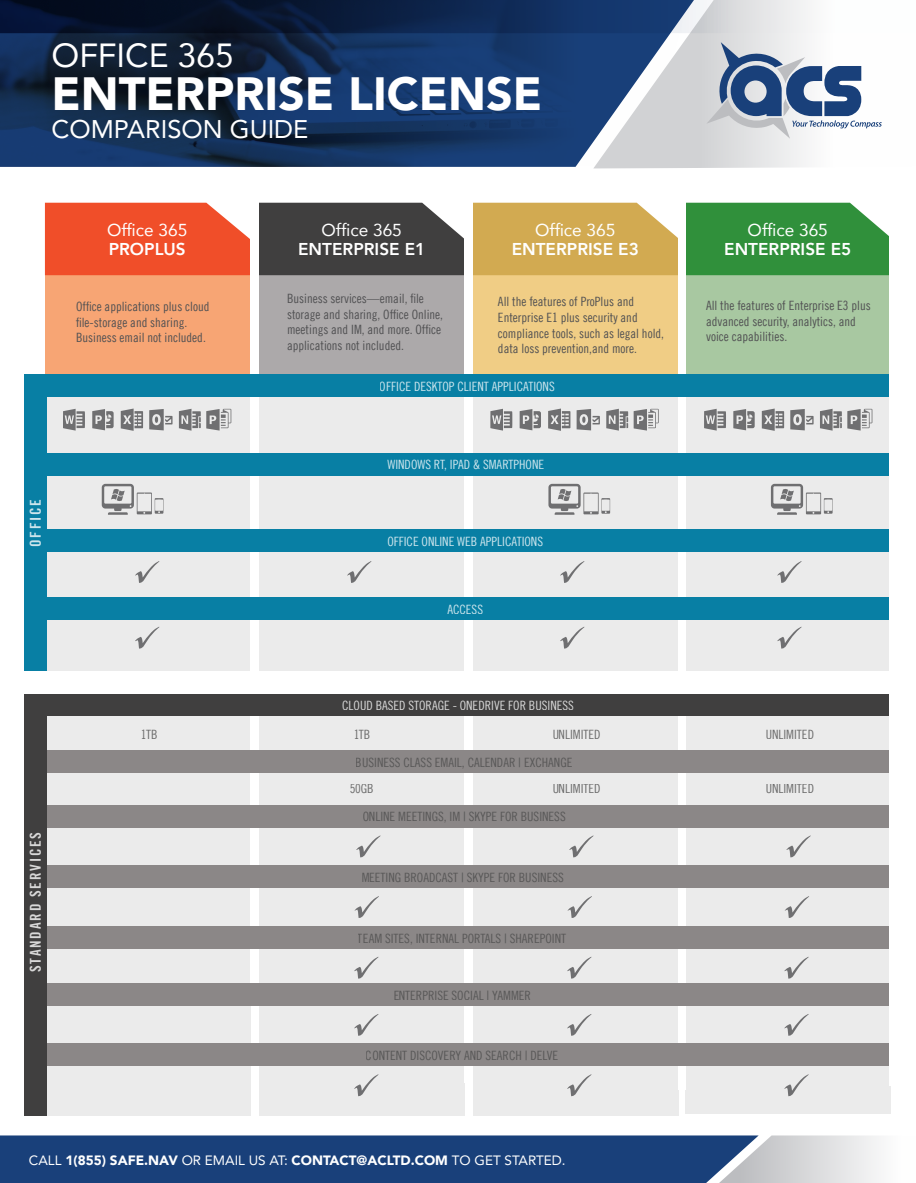
<style>
.page{position:relative;width:916px;height:1183px;background:#fff}
.page>*{position:absolute;margin:0;border:0;box-sizing:border-box;transform-origin:0 0}
.t1{font:900 46.5px "Avenir";color:#fff}
.t2{font:33.45px "Avenir";color:#fff}
.t3{font:25.5px "Avenir";color:#fff}
.t4{font:17.25px "Avenir";color:#fff}
.t5{font:800 17.1px "Avenir";color:#fff}
.t6{font:15px "Trade Gothic LT Bold Cond Twenty";letter-spacing:.12em;color:#fff}
.t7{font:900 13.5px "Avenir";color:#fff}
.t8{font:12.9px/15.6px "Trade Gothic LT Cond Eighteen";color:#515153}
.t9{font:12.9px "Trade Gothic LT Cond Eighteen";color:#4c4c4c}
.t10{font:12.9px "Trade Gothic LT Cond Eighteen";color:#fff}
.s1{font-weight:400}
</style>
<div class="page">
<svg style="left:0;top:33px;width:593px;height:134px;background:#14315a"></svg>
<svg style="left:593px;top:33px;width:289px;height:135px"></svg>
<div style="left:45px;top:281px;width:205px;height:834px;background:#ebebeb"></div>
<div style="left:259px;top:281px;width:205px;height:834px;background:#ebebeb"></div>
<div style="left:472px;top:281px;width:206px;height:834px;background:#ebebeb"></div>
<div style="left:685px;top:279px;width:205px;height:834px;background:#ebebeb"></div>
<div style="left:45px;top:272px;width:205px;height:103px;background:#f7a574"></div>
<div style="left:259px;top:272px;width:205px;height:103px;background:#aca9aa"></div>
<div style="left:472px;top:275px;width:206px;height:103px;background:#f0cd85"></div>
<div style="left:685px;top:275px;width:205px;height:103px;background:#a8c8a1"></div>
<div style="left:45px;top:203px;width:205px;height:72px;background:#f04e29"></div>
<div style="left:259px;top:203px;width:205px;height:72px;background:#403f3f"></div>
<div style="left:473px;top:203px;width:205px;height:72px;background:#d2aa51"></div>
<div style="left:686px;top:203px;width:203px;height:72px;background:#30903b"></div>
<svg style="left:135px;top:561px;width:24px;height:21px"></svg>
<svg style="left:135px;top:627px;width:24px;height:21px"></svg>
<svg style="left:347px;top:561px;width:24px;height:21px"></svg>
<svg style="left:356px;top:835px;width:24px;height:22px"></svg>
<svg style="left:354px;top:896px;width:25px;height:21px"></svg>
<svg style="left:354px;top:957px;width:24px;height:21px"></svg>
<svg style="left:354px;top:1014px;width:24px;height:21px"></svg>
<svg style="left:354px;top:1074px;width:24px;height:21px"></svg>
<svg style="left:560px;top:561px;width:24px;height:21px"></svg>
<svg style="left:560px;top:627px;width:24px;height:21px"></svg>
<svg style="left:569px;top:835px;width:24px;height:22px"></svg>
<svg style="left:567px;top:896px;width:24px;height:21px"></svg>
<svg style="left:567px;top:957px;width:24px;height:21px"></svg>
<svg style="left:567px;top:1014px;width:24px;height:21px"></svg>
<svg style="left:567px;top:1074px;width:24px;height:21px"></svg>
<svg style="left:777px;top:561px;width:24px;height:21px"></svg>
<svg style="left:777px;top:627px;width:24px;height:21px"></svg>
<svg style="left:786px;top:835px;width:24px;height:22px"></svg>
<svg style="left:784px;top:896px;width:24px;height:21px"></svg>
<svg style="left:784px;top:957px;width:24px;height:21px"></svg>
<svg style="left:784px;top:1014px;width:24px;height:21px"></svg>
<svg style="left:784px;top:1074px;width:24px;height:21px"></svg>
<div style="left:44px;top:374px;width:846px;height:23px;background:#087fa4"></div>
<div style="left:24px;top:693px;width:867px;height:23px;background:#403f3f"></div>
<div style="left:44px;top:453px;width:845px;height:22px;background:#087fa4"></div>
<div style="left:43px;top:529px;width:846px;height:23px;background:#087fa4"></div>
<div style="left:43px;top:597px;width:846px;height:22px;background:#087fa4"></div>
<div style="left:44px;top:750px;width:846px;height:22px;background:#8b8787"></div>
<div style="left:44px;top:804px;width:846px;height:23px;background:#8b8787"></div>
<div style="left:43px;top:865px;width:846px;height:22px;background:#8b8787"></div>
<div style="left:42px;top:926px;width:846px;height:22px;background:#8b8787"></div>
<div style="left:42px;top:983px;width:846px;height:22px;background:#8b8787"></div>
<div style="left:42px;top:1043px;width:846px;height:22px;background:#8b8787"></div>
<div style="left:889px;top:213px;width:11px;height:872px;background:#fff"></div>
<div style="left:24px;top:374px;width:22px;height:297px;background:#087fa4"></div>
<div style="left:24px;top:693px;width:22px;height:422px;background:#403f3f"></div>
<svg style="left:149px;top:409px;width:23px;height:21px"></svg>
<svg style="left:63px;top:408px;width:22px;height:22px"></svg>
<svg style="left:121px;top:408px;width:22px;height:23px"></svg>
<svg style="left:92px;top:409px;width:22px;height:21px"></svg>
<svg style="left:179px;top:408px;width:52px;height:22px"></svg>
<svg style="left:576px;top:409px;width:23px;height:21px"></svg>
<svg style="left:490px;top:408px;width:22px;height:22px"></svg>
<svg style="left:548px;top:408px;width:22px;height:23px"></svg>
<svg style="left:519px;top:409px;width:21px;height:21px"></svg>
<svg style="left:606px;top:408px;width:52px;height:22px"></svg>
<svg style="left:790px;top:409px;width:23px;height:21px"></svg>
<svg style="left:704px;top:408px;width:21px;height:22px"></svg>
<svg style="left:761px;top:408px;width:22px;height:23px"></svg>
<svg style="left:733px;top:409px;width:21px;height:21px"></svg>
<svg style="left:820px;top:408px;width:52px;height:22px"></svg>
<svg style="left:102px;top:483px;width:61px;height:31px"></svg>
<svg style="left:548px;top:483px;width:62px;height:31px"></svg>
<svg style="left:771px;top:483px;width:61px;height:31px"></svg>
<div style="left:19px;top:671px;width:871px;height:22px;background:#fff"></div>
<svg style="left:706px;top:42px;width:175px;height:97px"></svg>
<svg style="left:0;top:0;width:808px;height:33px;background:#2c3e5c"></svg>
<svg style="left:0;top:1135px;width:879px;height:48px;background:#3b5b8b"></svg>
<h2 class="t2" style="left:51px;top:28px;width:183px">OFFICE 365</h2>
<h1 class="t1" style="left:51px;top:54px;width:492px">ENTERPRISE LICENSE</h1>
<h3 class="t3" style="left:51px;top:109px;width:258px">COMPARISON GUIDE</h3>
<h3 class="t4" style="left:107px;top:216px;width:82px">Office 365</h3>
<h3 class="t5" style="left:109px;top:236px;width:78px">PROPLUS</h3>
<h3 class="t4" style="left:321px;top:216px;width:82px">Office 365</h3>
<h3 class="t5" style="left:298px;top:236px;width:128px">ENTERPRISE E1</h3>
<h3 class="t4" style="left:535px;top:216px;width:82px">Office 365</h3>
<h3 class="t5" style="left:511px;top:236px;width:128px">ENTERPRISE E3</h3>
<h3 class="t4" style="left:747px;top:216px;width:82px">Office 365</h3>
<h3 class="t5" style="left:723px;top:236px;width:128px">ENTERPRISE E5</h3>
<p class="t8" style="left:76px;top:298px;width:135px">Office applications plus cloud file-storage and sharing.<br>Business email not included.</p>
<p class="t8" style="left:287px;top:290px;width:157px">Business services—email, file storage and sharing, Office Online, meetings and IM, and more. Office applications not included.</p>
<p class="t8" style="left:497px;top:294px;width:167px">All the features of ProPlus and Enterprise E1 plus security and compliance tools, such as legal hold, data loss prevention,and more.</p>
<p class="t8" style="left:705px;top:297px;width:166px">All the features of Enterprise E3 plus advanced security, analytics, and voice capabilities.</p>
<p class="t10" style="left:379px;top:378px;width:176px">OFFICE DESKTOP CLIENT APPLICATIONS</p>
<p class="t6" style="left:26px;top:547px;width:50px;rotate:-90deg">OFFICE</p>
<p class="t6" style="left:26px;top:971px;width:142px;rotate:-90deg">STANDARD SERVICES</p>
<p class="t10" style="left:387px;top:457px;width:158px">WINDOWS RT, IPAD &amp; SMARTPHONE</p>
<p class="t10" style="left:387px;top:533px;width:157px">OFFICE ONLINE WEB APPLICATIONS</p>
<p class="t10" style="left:447px;top:601px;width:37px">ACCESS</p>
<p class="t10" style="left:342px;top:697px;width:233px">CLOUD BASED STORAGE - ONEDRIVE FOR BUSINESS</p>
<p class="t9" style="left:140px;top:726px;width:19px">1TB</p>
<p class="t9" style="left:353px;top:726px;width:19px">1TB</p>
<p class="t9" style="left:552px;top:726px;width:50px">UNLIMITED</p>
<p class="t9" style="left:355px;top:754px;width:218px">BUSINESS CLASS EMAIL, CALENDAR | EXCHANGE</p>
<p class="t9" style="left:349px;top:781px;width:26px">50GB</p>
<p class="t9" style="left:552px;top:781px;width:50px">UNLIMITED</p>
<p class="t9" style="left:362px;top:809px;width:204px">ONLINE MEETINGS, IM | SKYPE FOR BUSINESS</p>
<p class="t9" style="left:361px;top:869px;width:204px">MEETING BROADCAST | SKYPE FOR BUSINESS</p>
<p class="t9" style="left:358px;top:930px;width:209px">TEAM SITES, INTERNAL PORTALS | SHAREPOINT</p>
<p class="t9" style="left:393px;top:987px;width:139px">ENTERPRISE SOCIAL | YAMMER</p>
<p class="t9" style="left:366px;top:1047px;width:194px">CONTENT DISCOVERY AND SEARCH | DELVE</p>
<p class="t7" style="left:29px;top:1148px;width:538px"><span class="s1">CALL</span> 1(855) SAFE.NAV <span class="s1">OR EMAIL US AT:</span> CONTACT@ACLTD.COM <span class="s1">TO GET STARTED.</span></p>
<p class="t9" style="left:765px;top:726px;width:50px">UNLIMITED</p>
<p class="t9" style="left:765px;top:781px;width:50px">UNLIMITED</p>
</div>
